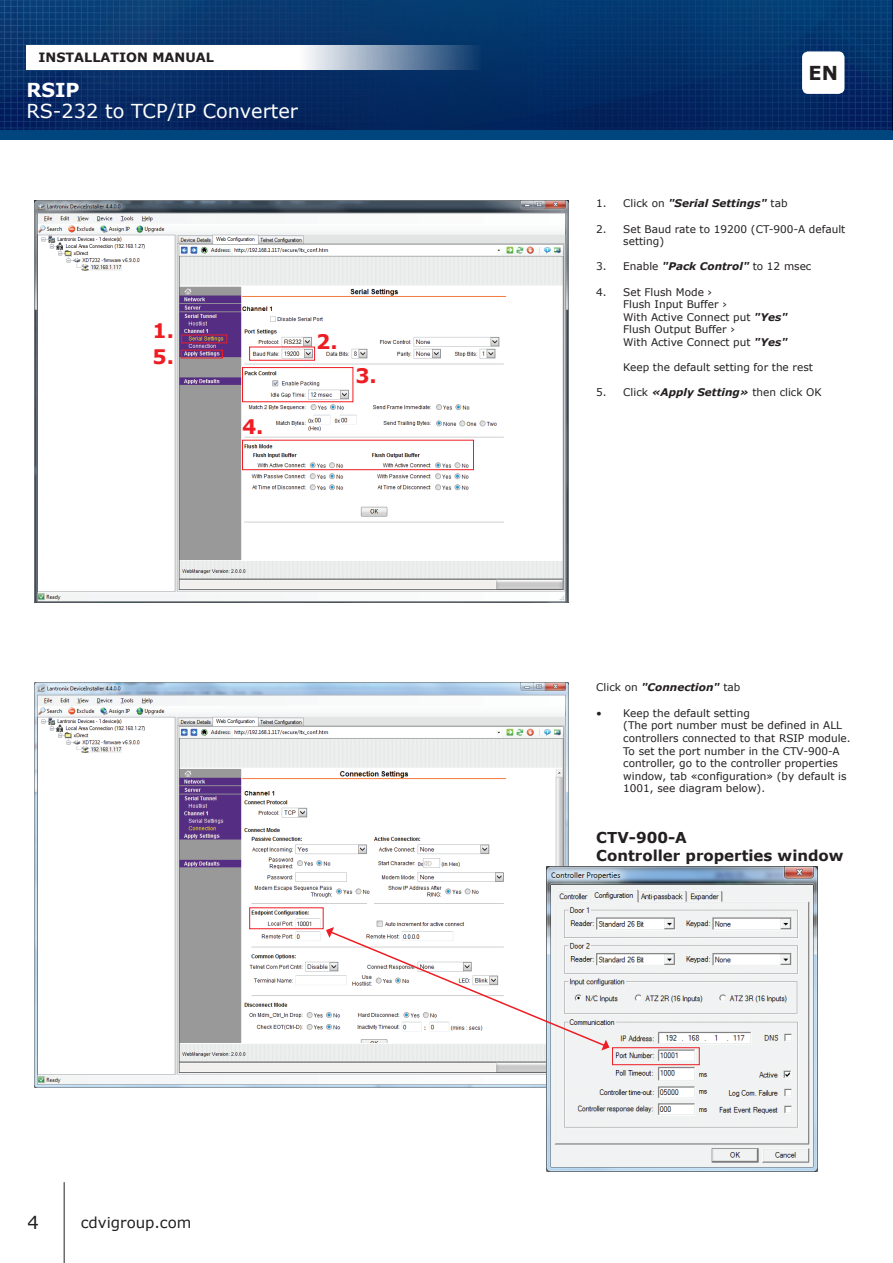
<style>
.page{position:relative;width:893px;height:1263px;background:#fff}
.page>*{position:absolute;margin:0;border:0;box-sizing:border-box;transform-origin:0 0}
.t1{font:700 20.1px/26px "Verdana";color:#ee1d23}
.t2{font:19.2px "Verdana";color:#fff}
.t3{font:700 19.2px "Verdana";color:#fff}
.t4{font:700 19.2px "Verdana";color:#231f20}
.t5{font:18px "Verdana";color:#231f20}
.t6{font:700 15px/18px "Verdana";color:#231f20}
.t7{font:15px "Verdana";color:#231f20}
.t8{font:700 12.9px "Verdana";color:#231f20}
.t9{font:10.5px/12.6px "Verdana";color:#231f20}
.t10{font:italic 700 10.5px "Verdana";color:#231f20}
.s1{font-weight:400;font-style:normal}
.s2{font-weight:700;font-style:italic}
</style>
<div class="page">
<hr style="left:64px;top:1182px;width:1px;height:81px;background:#231f20">
<img style="left:0;top:0;width:893px;height:130px">
<div style="left:0;top:130px;width:893px;height:9px;background:#00467e"></div>
<svg style="left:26px;top:45px;width:455px;height:25px"></svg>
<div style="left:802px;top:51px;width:42px;height:43px;background:#fff;border-radius:6px"></div>
<img style="left:34px;top:683px;width:535px;height:404px">
<div style="left:249px;top:907px;width:75px;height:22px;border:1px solid #ee1d23"></div>
<img style="left:34px;top:200px;width:534px;height:403px">
<div style="left:181px;top:335px;width:46px;height:8px;border:1px solid #ee1d23"></div>
<div style="left:181px;top:350px;width:42px;height:8px;border:1px solid #ee1d23"></div>
<div style="left:249px;top:346px;width:66px;height:15px;border:1px solid #ee1d23"></div>
<div style="left:242px;top:367px;width:111px;height:35px;border:1px solid #ee1d23"></div>
<div style="left:242px;top:440px;width:232px;height:30px;border:1px solid #ee1d23"></div>
<img style="left:546px;top:867px;width:271px;height:304px">
<div style="left:612px;top:1047px;width:88px;height:18px;border:1px solid #ee1d23"></div>
<svg style="left:326px;top:927px;width:283px;height:123px"></svg>
<p class="t8" style="left:38px;top:49px;width:177px">INSTALLATION MANUAL</p>
<h2 class="t3" style="left:26px;top:76px;width:55px">RSIP</h2>
<h2 class="t2" style="left:26px;top:98px;width:273px">RS-232 to TCP/IP Converter</h2>
<h1 class="t1" style="left:153px;top:318px;width:23px">1.<br>5.</h1>
<h1 class="t1" style="left:316px;top:328px;width:23px">2.</h1>
<h1 class="t1" style="left:242px;top:414px;width:23px">4.</h1>
<h1 class="t1" style="left:355px;top:362px;width:23px">3.</h1>
<h3 class="t5" style="left:28px;top:1210px;width:13px">4</h3>
<h3 class="t7" style="left:81px;top:1212px;width:112px">cdvigroup.com</h3>
<h2 class="t4" style="left:809px;top:59px;width:31px">EN</h2>
<p class="t10" style="left:596px;top:196px;width:193px"><span class="s1">1. Click on</span> "Serial Settings" <span class="s1">tab</span></p>
<p class="t9" style="left:623px;top:222px;width:224px;text-indent:-27px">2. Set Baud rate to 19200 (CT-900-A default setting)</p>
<p class="t9" style="left:596px;top:260px;width:217px">3. Enable <span class="s2">"Pack Control"</span> to 12 msec</p>
<p class="t9" style="left:623px;top:285px;width:166px;text-indent:-27px">4. Set Flush Mode ›<br>Flush Input Buffer ›<br>With Active Connect put <span class="s2">"Yes"<br></span>Flush Output Buffer ›<br>With Active Connect put <span class="s2">"Yes"</span></p>
<p class="t9" style="left:623px;top:361px;width:191px">Keep the default setting for the rest</p>
<p class="t9" style="left:596px;top:386px;width:227px">5. Click <span class="s2">«Apply Setting»</span> then click OK</p>
<p class="t10" style="left:596px;top:680px;width:146px"><span class="s1">Click on</span> "Connection" <span class="s1">tab</span></p>
<p class="t9" style="left:623px;top:706px;width:229px;text-indent:-27px">• Keep the default setting<br>(The port number must be defined in ALL controllers connected to that RSIP module.<br>To set the port number in the CTV-900-A controller, go to the controller properties window, tab «configuration» (by default is 1001, see diagram below).</p>
<h3 class="t6" style="left:596px;top:828px;width:249px">CTV-900-A<br>Controller properties window</h3>
</div>
